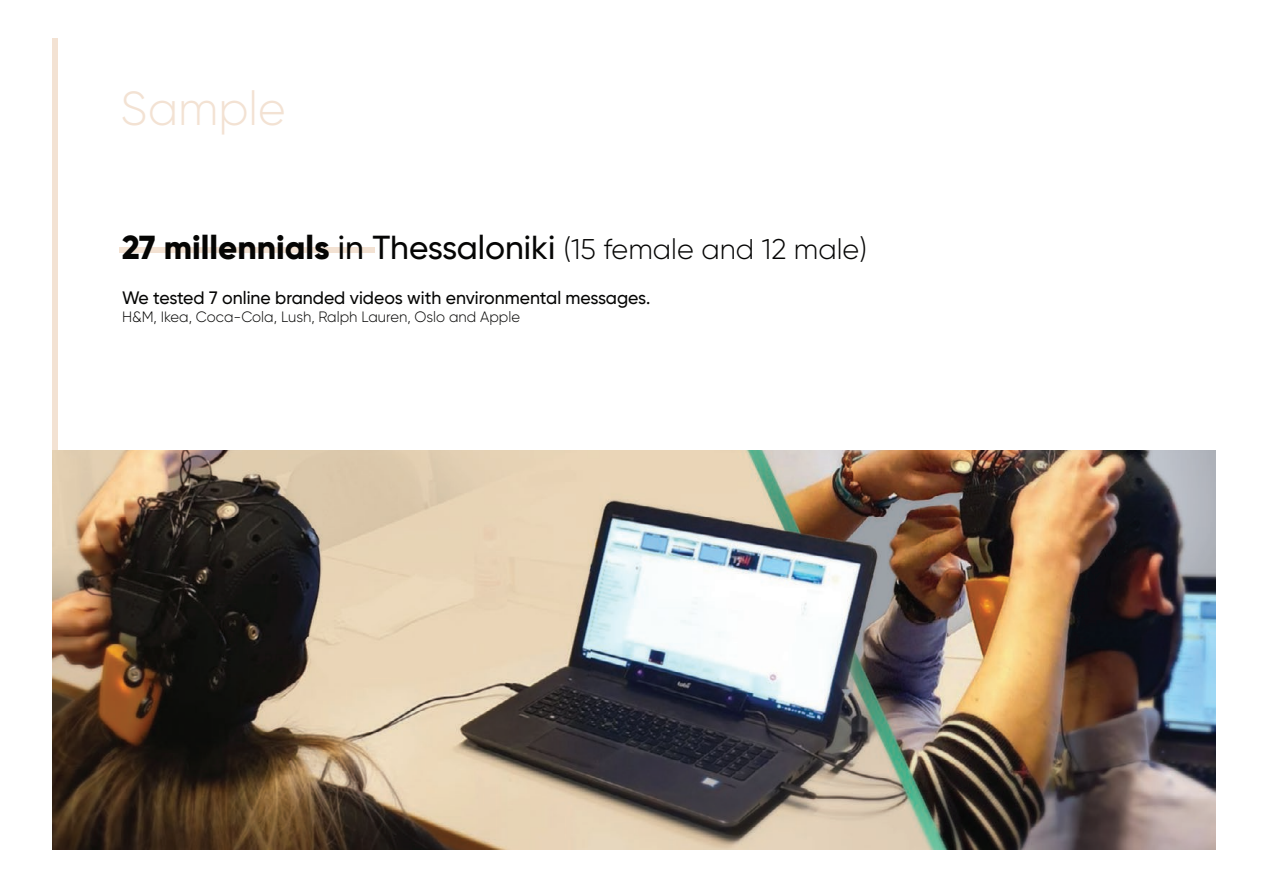
<style>
.page{position:relative;width:1263px;height:893px;background:#fff}
.page>*{position:absolute;margin:0;border:0;box-sizing:border-box;transform-origin:0 0}
.t1{font:300 47.7px "Gilroy";color:#f3e2d3}
.t2{font:300 28.5px "Gilroy";color:#050504}
.t3{font:500 18px "Gilroy";color:#050504}
.t4{font:300 15px "Gilroy";color:#050504}
.s1{font-weight:800;font-size:33.3px}
.s2{font-weight:500;font-size:33.3px}
</style>
<div class="page">
<div style="left:119px;top:247px;width:256px;height:5px;background:#f3e2d3"></div>
<div style="left:52px;top:38px;width:5px;height:760px;background:#f3e2d3"></div>
<img style="left:52px;top:451px;width:1164px;height:398px">
<h1 class="t1" style="left:121px;top:79px;width:167px">Sample</h1>
<h2 class="t2" style="left:122px;top:231px;width:746px"><span class="s1">27 millennials</span> <span class="s2">in Thessaloniki</span> (15 female and 12 male)</h2>
<p class="t3" style="left:122px;top:286px;width:530px">We tested 7 online branded videos with environmental messages.</p>
<p class="t4" style="left:122px;top:307px;width:400px">H&amp;M, Ikea, Coca-Cola, Lush, Ralph Lauren, Oslo and Apple</p>
</div>
